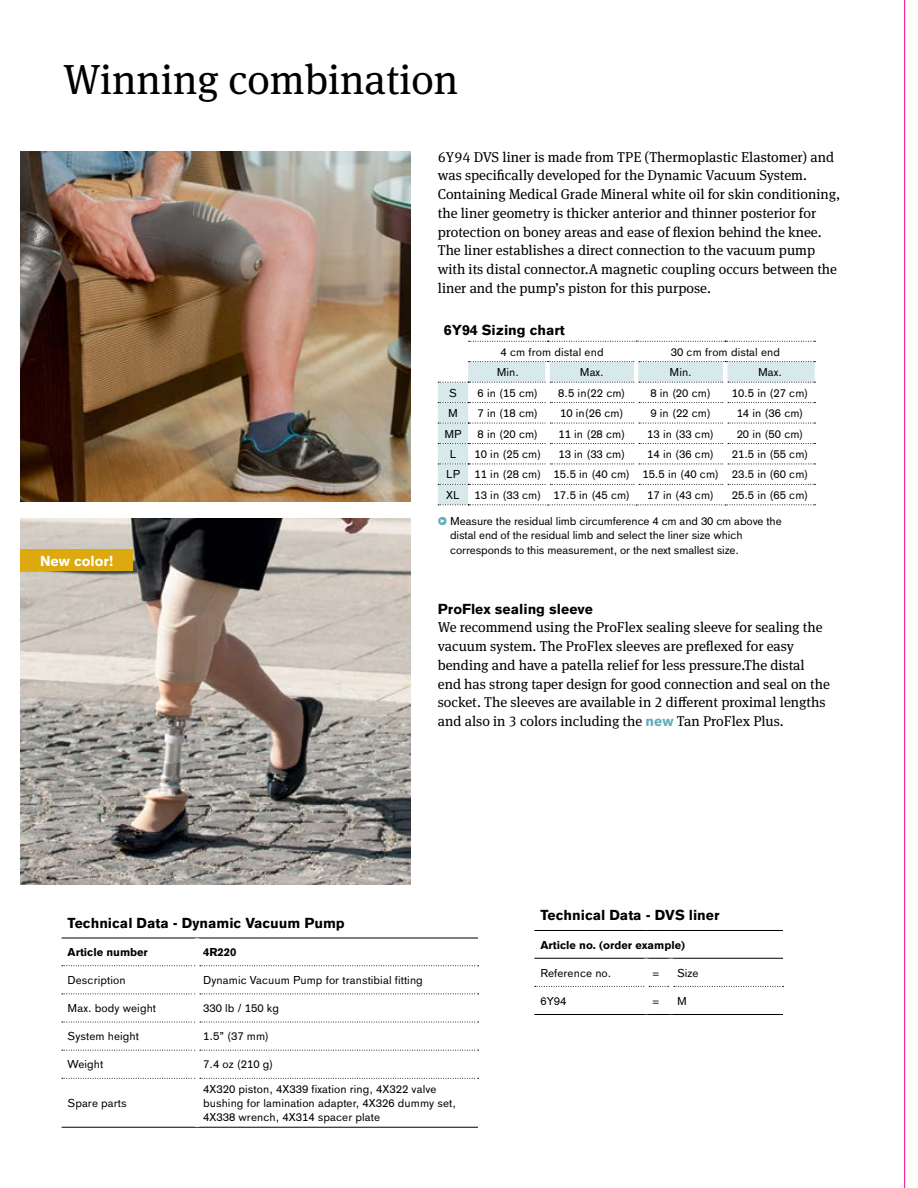
<style>
.page{position:relative;width:918px;height:1188px;background:#fff}
.page>*{position:absolute;margin:0;border:0;box-sizing:border-box;transform-origin:0 0}
.t1{font:42px "OBO Serif";color:#000}
.t2{font:14.25px/18.8px "OBO Serif";color:#000}
.t3{font:700 14.25px "OBO Sans";color:#000}
.t4{font:700 14.25px "OBO Sans";color:#fff}
.t5{font:11.25px/14.2px "OBO Sans";letter-spacing:.005em;color:#000}
.t6{font:700 11.25px "OBO Sans";color:#000}
.s1{font-family:"OBO Serif";color:#61acbd}
.s2{font-family:"OBO Sans";font-weight:700;color:#61acbd}
</style>
<div class="page">
<hr style="left:904px;top:0;width:1px;height:1188px;background:#ec008c">
<hr style="left:62px;top:1127px;width:135px;height:1px;background:#000">
<hr style="left:197px;top:1127px;width:281px;height:1px;background:#000">
<hr style="left:62px;top:938px;width:135px;height:1px;background:#000">
<hr style="left:197px;top:938px;width:281px;height:1px;background:#000">
<svg style="left:62px;top:965px;width:417px;height:1px"></svg>
<svg style="left:62px;top:994px;width:417px;height:1px"></svg>
<svg style="left:62px;top:1022px;width:417px;height:1px"></svg>
<svg style="left:62px;top:1050px;width:417px;height:1px"></svg>
<svg style="left:62px;top:1078px;width:417px;height:1px"></svg>
<hr style="left:195px;top:938px;width:4px;height:28px;background:#fff">
<hr style="left:195px;top:994px;width:4px;height:28px;background:#fff">
<hr style="left:195px;top:1022px;width:4px;height:28px;background:#fff">
<hr style="left:195px;top:1050px;width:4px;height:28px;background:#fff">
<hr style="left:195px;top:1078px;width:4px;height:49px;background:#fff">
<hr style="left:534px;top:930px;width:112px;height:1px;background:#000">
<svg style="left:646px;top:930px;width:25px;height:1px"></svg>
<hr style="left:671px;top:930px;width:112px;height:1px;background:#000">
<hr style="left:534px;top:958px;width:112px;height:1px;background:#000">
<svg style="left:646px;top:958px;width:25px;height:1px"></svg>
<hr style="left:671px;top:958px;width:112px;height:1px;background:#000">
<hr style="left:534px;top:1014px;width:112px;height:1px;background:#000">
<svg style="left:646px;top:1014px;width:25px;height:1px"></svg>
<hr style="left:671px;top:1014px;width:112px;height:1px;background:#000">
<svg style="left:535px;top:986px;width:249px;height:1px"></svg>
<div style="left:644px;top:986px;width:5px;height:28px;background:#fff"></div>
<hr style="left:669px;top:986px;width:4px;height:28px;background:#fff">
<img style="left:21px;top:519px;width:389px;height:366px">
<img style="left:21px;top:151px;width:389px;height:350px">
<svg style="left:438px;top:362px;width:377px;height:142px"></svg>
<svg style="left:469px;top:341px;width:346px;height:1px"></svg>
<svg style="left:469px;top:361px;width:346px;height:1px"></svg>
<svg style="left:438px;top:382px;width:377px;height:1px"></svg>
<svg style="left:438px;top:402px;width:377px;height:1px"></svg>
<svg style="left:438px;top:423px;width:377px;height:1px"></svg>
<svg style="left:438px;top:443px;width:377px;height:1px"></svg>
<svg style="left:438px;top:464px;width:377px;height:1px"></svg>
<svg style="left:438px;top:484px;width:377px;height:1px"></svg>
<svg style="left:438px;top:504px;width:377px;height:1px"></svg>
<hr style="left:634px;top:342px;width:4px;height:20px;background:#fff">
<div style="left:545px;top:362px;width:5px;height:20px;background:#fff"></div>
<hr style="left:634px;top:362px;width:4px;height:20px;background:#fff">
<hr style="left:723px;top:362px;width:4px;height:20px;background:#fff">
<div style="left:545px;top:382px;width:5px;height:21px;background:#fff"></div>
<hr style="left:634px;top:382px;width:4px;height:21px;background:#fff">
<hr style="left:723px;top:382px;width:4px;height:21px;background:#fff">
<div style="left:545px;top:403px;width:5px;height:20px;background:#fff"></div>
<hr style="left:634px;top:403px;width:4px;height:20px;background:#fff">
<hr style="left:723px;top:403px;width:4px;height:20px;background:#fff">
<div style="left:545px;top:423px;width:5px;height:20px;background:#fff"></div>
<hr style="left:634px;top:423px;width:4px;height:20px;background:#fff">
<hr style="left:723px;top:423px;width:4px;height:20px;background:#fff">
<div style="left:545px;top:443px;width:5px;height:21px;background:#fff"></div>
<hr style="left:634px;top:443px;width:4px;height:21px;background:#fff">
<hr style="left:723px;top:443px;width:4px;height:21px;background:#fff">
<div style="left:545px;top:464px;width:5px;height:20px;background:#fff"></div>
<hr style="left:634px;top:464px;width:4px;height:20px;background:#fff">
<hr style="left:723px;top:464px;width:4px;height:20px;background:#fff">
<div style="left:545px;top:484px;width:5px;height:20px;background:#fff"></div>
<hr style="left:634px;top:484px;width:4px;height:20px;background:#fff">
<hr style="left:723px;top:484px;width:4px;height:20px;background:#fff">
<div style="left:21px;top:550px;width:112px;height:21px;background:#dca90e"></div>
<h1 class="t1" style="left:63px;top:55px;width:397px">Winning combination</h1>
<p class="t4" style="left:40px;top:553px;width:75px">New color!</p>
<p class="t2" style="left:438px;top:147px;width:404px">6Y94 DVS liner is made from TPE (Thermoplastic Elastomer) and was specifically developed for the Dynamic Vacuum System.<br>Containing Medical Grade Mineral white oil for skin conditioning, the liner geometry is thicker anterior and thinner posterior for protection on boney areas and ease of flexion behind the knee.<br>The liner establishes a direct connection to the vacuum pump with its distal connector.A magnetic coupling occurs between the liner and the pump’s piston for this purpose.</p>
<p class="t3" style="left:444px;top:322px;width:123px">6Y94 Sizing chart</p>
<p class="t5" style="left:501px;top:345px;width:104px">4 cm from distal end</p>
<p class="t5" style="left:671px;top:345px;width:111px">30 cm from distal end</p>
<p class="t5" style="left:497px;top:365px;width:24px">Min.</p>
<p class="t5" style="left:580px;top:365px;width:26px">Max.</p>
<p class="t5" style="left:669px;top:365px;width:24px">Min.</p>
<p class="t5" style="left:758px;top:365px;width:26px">Max.</p>
<p class="t5" style="left:449px;top:386px;width:9px">S</p>
<p class="t5" style="left:478px;top:386px;width:62px">6 in (15 cm)</p>
<p class="t5" style="left:558px;top:386px;width:69px">8.5 in(22 cm)</p>
<p class="t5" style="left:650px;top:386px;width:62px">8 in (20 cm)</p>
<p class="t5" style="left:732px;top:386px;width:78px">10.5 in (27 cm)</p>
<p class="t5" style="left:448px;top:406px;width:11px">M</p>
<p class="t5" style="left:478px;top:406px;width:62px">7 in (18 cm)</p>
<p class="t5" style="left:560px;top:406px;width:65px">10 in(26 cm)</p>
<p class="t5" style="left:650px;top:406px;width:62px">9 in (22 cm)</p>
<p class="t5" style="left:737px;top:406px;width:68px">14 in (36 cm)</p>
<p class="t5" style="left:444px;top:427px;width:19px">MP</p>
<p class="t5" style="left:478px;top:427px;width:62px">8 in (20 cm)</p>
<p class="t5" style="left:558px;top:427px;width:68px">11 in (28 cm)</p>
<p class="t5" style="left:647px;top:427px;width:68px">13 in (33 cm)</p>
<p class="t5" style="left:737px;top:427px;width:68px">20 in (50 cm)</p>
<p class="t5" style="left:450px;top:447px;width:8px">L</p>
<p class="t5" style="left:475px;top:447px;width:68px">10 in (25 cm)</p>
<p class="t5" style="left:558px;top:447px;width:68px">13 in (33 cm)</p>
<p class="t5" style="left:647px;top:447px;width:68px">14 in (36 cm)</p>
<p class="t5" style="left:732px;top:447px;width:78px">21.5 in (55 cm)</p>
<p class="t5" style="left:446px;top:467px;width:15px">LP</p>
<p class="t5" style="left:475px;top:467px;width:335px">11 in (28 cm) 15.5 in (40 cm) 15.5 in (40 cm) 23.5 in (60 cm)</p>
<p class="t5" style="left:446px;top:488px;width:15px">XL</p>
<p class="t5" style="left:475px;top:488px;width:157px">13 in (33 cm) 17.5 in (45 cm)</p>
<p class="t5" style="left:647px;top:488px;width:68px">17 in (43 cm)</p>
<p class="t5" style="left:732px;top:488px;width:78px">25.5 in (65 cm)</p>
<p class="t5" style="left:450px;top:514px;width:333px;text-indent:-12px"><span class="s1">•</span> Measure the residual limb circumference 4 cm and 30 cm above the distal end of the residual limb and select the liner size which corresponds to this measurement, or the next smallest size.</p>
<p class="t3" style="left:438px;top:600px;width:157px">ProFlex sealing sleeve</p>
<p class="t2" style="left:438px;top:618px;width:394px">We recommend using the ProFlex sealing sleeve for sealing the vacuum system. The ProFlex sleeves are preflexed for easy bending and have a patella relief for less pressure.The distal end has strong taper design for good connection and seal on the socket. The sleeves are available in 2 different proximal lengths and also in 3 colors including the <span class="s2">new</span> Tan ProFlex Plus.</p>
<p class="t3" style="left:68px;top:915px;width:279px">Technical Data - Dynamic Vacuum Pump</p>
<p class="t6" style="left:68px;top:946px;width:82px">Article number</p>
<p class="t6" style="left:203px;top:946px;width:35px">4R220</p>
<p class="t5" style="left:68px;top:973px;width:60px">Description</p>
<p class="t5" style="left:203px;top:973px;width:221px">Dynamic Vacuum Pump for transtibial fitting</p>
<p class="t5" style="left:68px;top:1001px;width:90px">Max. body weight</p>
<p class="t5" style="left:203px;top:1001px;width:78px">330 lb / 150 kg</p>
<p class="t5" style="left:68px;top:1029px;width:73px">System height</p>
<p class="t5" style="left:203px;top:1029px;width:68px">1.5” (37 mm)</p>
<p class="t5" style="left:68px;top:1057px;width:37px">Weight</p>
<p class="t5" style="left:203px;top:1057px;width:72px">7.4 oz (210 g)</p>
<p class="t5" style="left:68px;top:1096px;width:61px">Spare parts</p>
<p class="t5" style="left:203px;top:1082px;width:254px">4X320 piston, 4X339 fixation ring, 4X322 valve bushing for lamination adapter, 4X326 dummy set,<br>4X338 wrench, 4X314 spacer plate</p>
<p class="t3" style="left:540px;top:907px;width:181px">Technical Data - DVS liner</p>
<p class="t6" style="left:540px;top:938px;width:146px">Article no. (order example)</p>
<p class="t5" style="left:540px;top:966px;width:73px">Reference no.</p>
<p class="t5" style="left:652px;top:966px;width:8px">=</p>
<p class="t5" style="left:677px;top:966px;width:23px">Size</p>
<p class="t5" style="left:540px;top:994px;width:28px">6Y94</p>
<p class="t5" style="left:652px;top:994px;width:8px">=</p>
<p class="t5" style="left:677px;top:994px;width:11px">M</p>
</div>
